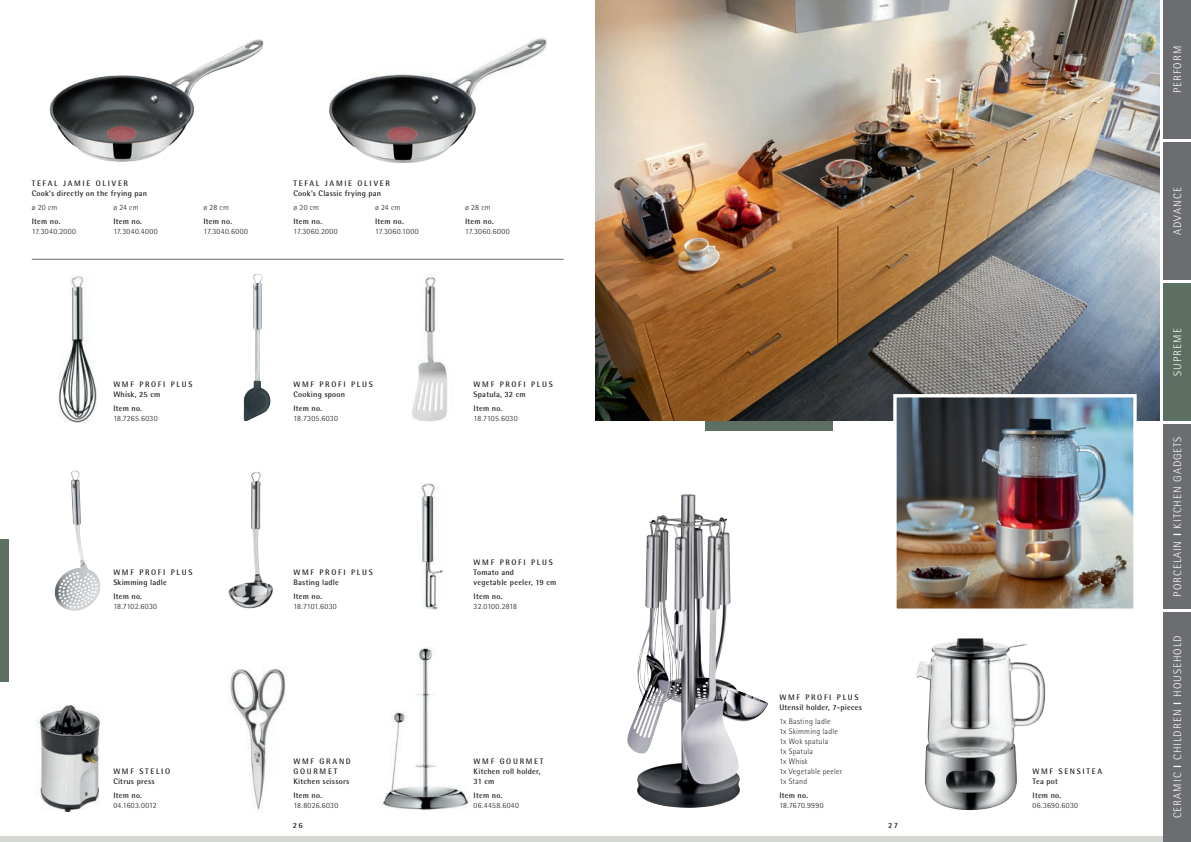
<style>
.page{position:relative;width:1191px;height:842px;background:#fff}
.page>*{position:absolute;margin:0;border:0;box-sizing:border-box;transform-origin:0 0}
.t1{font:300 11px "WMF Rotis";letter-spacing:.1em;color:#fff}
.t2{font:500 8px/10px "WMF Rotis";letter-spacing:.03em;color:#231f20}
.t3{font:300 8px/10px "WMF Rotis";letter-spacing:.03em;color:#231f20}
.t4{font:500 8px/10px "WMF Rotis";letter-spacing:.21em;color:#231f20}
.t5{font:300 8px "WMF Rotis";letter-spacing:.055em;color:#231f20}
.t6{font:300 8px "WMF Rotis";color:#231f20}
.t7{font:300 8px "WMF Rotis";letter-spacing:.06em;color:#231f20}
.s1{font-weight:500}
</style>
<div class="page">
<div style="left:705px;top:411px;width:128px;height:20px;background:#5d6f61"></div>
<div style="left:0;top:539px;width:9px;height:142px;background:#5d6f61"></div>
<img style="left:595px;top:0;width:564px;height:421px">
<img style="left:897px;top:398px;width:235px;height:210px">
<div style="left:893px;top:394px;width:243px;height:218px;border:3px solid #fff"></div>
<img style="left:244px;top:274px;width:26px;height:147px">
<img style="left:228px;top:471px;width:45px;height:138px">
<img style="left:55px;top:470px;width:45px;height:141px">
<img style="left:627px;top:494px;width:141px;height:314px">
<img style="left:916px;top:638px;width:129px;height:172px">
<img style="left:49px;top:39px;width:215px;height:123px">
<img style="left:329px;top:38px;width:218px;height:125px">
<img style="left:59px;top:275px;width:38px;height:148px">
<img style="left:412px;top:274px;width:35px;height:148px">
<img style="left:421px;top:484px;width:22px;height:125px">
<img style="left:230px;top:668px;width:56px;height:143px">
<img style="left:382px;top:647px;width:88px;height:163px">
<img style="left:37px;top:706px;width:63px;height:105px">
<div style="left:0;top:836px;width:1191px;height:6px;background:#d4d7d2"></div>
<div style="left:1162px;top:283px;width:29px;height:138px;background:#5d6f61"></div>
<div style="left:1162px;top:143px;width:29px;height:137px;background:#6c6d70"></div>
<div style="left:1162px;top:0;width:29px;height:139px;background:#6c6d70"></div>
<div style="left:1162px;top:424px;width:29px;height:184px;background:#6c6d70"></div>
<div style="left:1162px;top:612px;width:29px;height:230px;background:#6c6d70"></div>
<hr style="left:32px;top:259px;width:532px;height:1px;background:#5d6f61">
<p class="t2" style="left:32px;top:178px;width:117px">TEFAL JAMIE OLIVER<br>Cook’s directly on the frying pan</p>
<p class="t3" style="left:32px;top:202px;width:27px">ø 20 cm</p>
<p class="t2" style="left:32px;top:216px;width:30px">Item no.</p>
<p class="t3" style="left:32px;top:226px;width:46px">17.3040.2000</p>
<p class="t3" style="left:113px;top:202px;width:27px">ø 24 cm</p>
<p class="t2" style="left:113px;top:216px;width:30px">Item no.</p>
<p class="t7" style="left:113px;top:227px;width:46px">17.3040.4000</p>
<p class="t3" style="left:203px;top:202px;width:27px">ø 28 cm</p>
<p class="t2" style="left:203px;top:216px;width:30px">Item no.</p>
<p class="t5" style="left:203px;top:227px;width:46px">17.3040.6000</p>
<p class="t2" style="left:293px;top:178px;width:98px">TEFAL JAMIE OLIVER<br>Cook’s Classic frying pan</p>
<p class="t3" style="left:293px;top:202px;width:27px">ø 20 cm</p>
<p class="t2" style="left:293px;top:216px;width:30px">Item no.</p>
<p class="t3" style="left:293px;top:226px;width:46px">17.3060.2000</p>
<p class="t3" style="left:375px;top:202px;width:27px">ø 24 cm</p>
<p class="t2" style="left:375px;top:216px;width:30px">Item no.</p>
<p class="t3" style="left:375px;top:226px;width:45px">17.3060.1000</p>
<p class="t3" style="left:465px;top:202px;width:27px">ø 28 cm</p>
<p class="t2" style="left:465px;top:216px;width:30px">Item no.</p>
<p class="t5" style="left:465px;top:227px;width:46px">17.3060.6000</p>
<p class="t4" style="left:113px;top:379px;width:81px">WMF PROFI PLUS<br>Whisk, 25 cm</p>
<p class="t2" style="left:113px;top:403px;width:30px">Item no.</p>
<p class="t3" style="left:113px;top:413px;width:46px">18.7265.6030</p>
<p class="t2" style="left:113px;top:567px;width:81px">WMF PROFI PLUS<br>Skimming ladle</p>
<p class="t2" style="left:113px;top:591px;width:30px">Item no.</p>
<p class="t3" style="left:113px;top:601px;width:45px">18.7102.6030</p>
<p class="t2" style="left:113px;top:766px;width:58px">WMF STELIO<br>Citrus press</p>
<p class="t2" style="left:113px;top:790px;width:30px">Item no.</p>
<p class="t3" style="left:113px;top:800px;width:45px">04.1603.0012</p>
<p class="t2" style="left:293px;top:379px;width:81px">WMF PROFI PLUS<br>Cooking spoon</p>
<p class="t2" style="left:293px;top:403px;width:30px">Item no.</p>
<p class="t3" style="left:293px;top:413px;width:46px">18.7305.6030</p>
<p class="t2" style="left:293px;top:567px;width:81px">WMF PROFI PLUS<br>Basting ladle</p>
<p class="t2" style="left:293px;top:591px;width:30px">Item no.</p>
<p class="t6" style="left:293px;top:601px;width:45px">18.7101.6030</p>
<p class="t2" style="left:293px;top:756px;width:59px">WMF GRAND<br>GOURMET<br>Kitchen scissors</p>
<p class="t2" style="left:293px;top:790px;width:30px">Item no.</p>
<p class="t3" style="left:293px;top:800px;width:46px">18.8026.6030</p>
<p class="t4" style="left:473px;top:379px;width:81px">WMF PROFI PLUS<br>Spatula, 32 cm</p>
<p class="t2" style="left:473px;top:403px;width:30px">Item no.</p>
<p class="t3" style="left:473px;top:413px;width:45px">18.7105.6030</p>
<p class="t2" style="left:473px;top:557px;width:84px">WMF PROFI PLUS<br>Tomato and<br>vegetable peeler, 19 cm</p>
<p class="t2" style="left:473px;top:591px;width:30px">Item no.</p>
<p class="t6" style="left:473px;top:601px;width:45px">32.0100.2818</p>
<p class="t2" style="left:473px;top:756px;width:71px">WMF GOURMET<br>Kitchen roll holder,<br>31 cm</p>
<p class="t2" style="left:473px;top:790px;width:30px">Item no.</p>
<p class="t3" style="left:473px;top:800px;width:47px">06.4458.6040</p>
<p class="t2" style="left:779px;top:692px;width:84px">WMF PROFI PLUS<br>Utensil holder, 7-pieces</p>
<p class="t3" style="left:779px;top:716px;width:64px">1x Basting ladle<br>1x Skimming ladle<br>1x Wok spatula<br>1x Spatula<br>1x Whisk<br>1x Vegetable peeler<br>1x Stand</p>
<p class="t2" style="left:779px;top:790px;width:30px">Item no.</p>
<p class="t3" style="left:779px;top:800px;width:46px">18.7670.9990</p>
<p class="t2" style="left:293px;top:820px;width:12px">26</p>
<p class="t2" style="left:888px;top:820px;width:12px">27</p>
<p class="t4" style="left:1032px;top:766px;width:71px">WMF SENSITEA<br>Tea pot</p>
<p class="t2" style="left:1032px;top:790px;width:30px">Item no.</p>
<p class="t3" style="left:1032px;top:800px;width:47px">06.3690.6030</p>
<h1 class="t1" style="left:1171px;top:93px;width:49px;rotate:-90deg">PERFORM</h1>
<h1 class="t1" style="left:1171px;top:235px;width:49px;rotate:-90deg">ADVANCE</h1>
<h1 class="t1" style="left:1171px;top:376px;width:49px;rotate:-90deg">SUPREME</h1>
<h1 class="t1" style="left:1171px;top:596px;width:162px;rotate:-90deg">PORCELAIN <span class="s1">I</span> KITCHEN GADGETS</h1>
<h1 class="t1" style="left:1171px;top:818px;width:184px;rotate:-90deg">CERAMIC <span class="s1">I</span> CHILDREN <span class="s1">I</span> HOUSEHOLD</h1>
</div>
